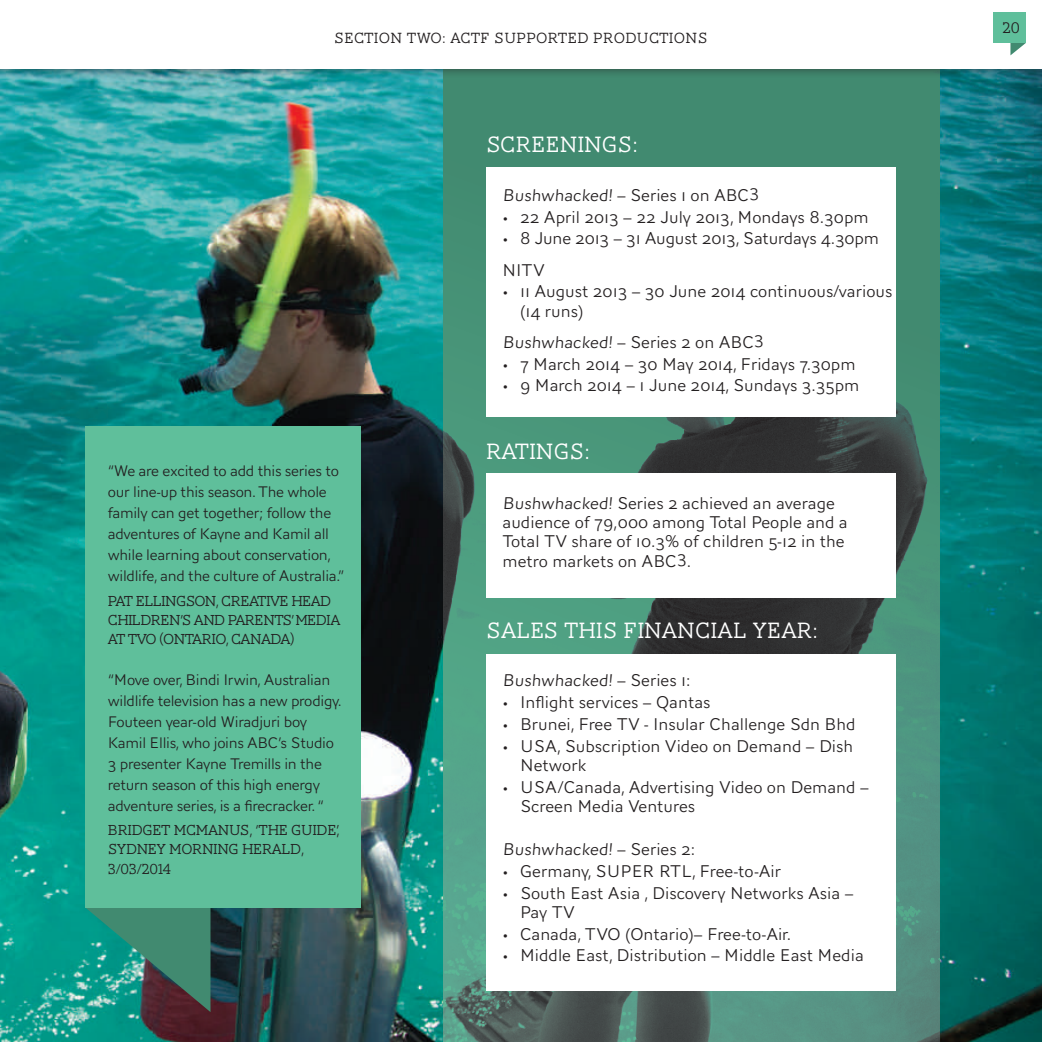
<style>
.page{position:relative;width:1042px;height:1042px;background:#fff}
.page>*{position:absolute;margin:0;border:0;box-sizing:border-box;transform-origin:0 0}
.t1{font:300 22.75px "AW Conqueror Slab";color:#fff}
.t2{font:300 17.5px/19.2px "AW Conqueror Sans";color:#231f20}
.t3{font:300 15.75px/21px "AW Conqueror Sans";letter-spacing:-.02em;color:#231f20}
.t4{font:300 15.75px "AW Conqueror Slab";color:#231f20}
.t5{font:300 15.22px "AW Conqueror Slab";letter-spacing:.02em;color:#231f20}
.t6{font:300 14.88px/19.2px "AW Conqueror Slab";letter-spacing:-.04em;color:#231f20}
.t7{font:300 14.88px/19.2px "AW Conqueror Slab";letter-spacing:-.02em;color:#231f20}
</style>
<div class="page">
<img style="left:0;top:79px;width:1042px;height:963px">
<svg style="left:443px;top:79px;width:496px;height:963px;background:#477f6d"></svg>
<div style="left:0;top:0;width:1042px;height:79px;background:#231f20;opacity:.75"></div>
<div style="left:0;top:0;width:1042px;height:68px;background:#fff"></div>
<svg style="left:1010px;top:43px;width:16px;height:12px"></svg>
<div style="left:993px;top:13px;width:33px;height:30px;background:#5fbf9b"></div>
<div style="left:486px;top:167px;width:409px;height:249px;background:#fff"></div>
<div style="left:486px;top:473px;width:409px;height:125px;background:#fff"></div>
<div style="left:486px;top:655px;width:409px;height:336px;background:#fff"></div>
<svg style="left:85px;top:907px;width:125px;height:105px;background:#368473"></svg>
<div style="left:85px;top:426px;width:276px;height:481px;background:#5fbf9b"></div>
<p class="t5" style="left:334px;top:30px;width:375px">SECTION TWO: ACTF SUPPORTED PRODUCTIONS</p>
<p class="t5" style="left:427px;top:30px;width:189px">ANNUAL RE ORT 2012/13</p>
<p class="t3" style="left:108px;top:460px;width:238px">“We are excited to add this series to our line-up this season. The whole family can get together; follow the adventures of Kayne and Kamil all while learning about conservation, wildlife, and the culture of Australia.”</p>
<p class="t6" style="left:108px;top:591px;width:234px">PAT ELLINGSON, CREATIVE HEAD<br>CHILDREN’S AND PARENTS’MEDIA<br>AT TVO (ONTARIO, CANADA)</p>
<p class="t3" style="left:108px;top:669px;width:235px">“Move over, Bindi Irwin, Australian wildlife television has a new prodigy.<br>Fouteen year-old Wiradjuri boy Kamil Ellis, who joins ABC’s Studio 3 presenter Kayne Tremills in the return season of this high energy adventure series, is a firecracker. “</p>
<p class="t7" style="left:108px;top:820px;width:234px">BRIDGET MCMANUS, ‘THE GUIDE’,<br>SYDNEY MORNING HERALD,<br>3/03/2014</p>
<h1 class="t1" style="left:486px;top:133px;width:153px">SCREENINGS:</h1>
<p class="t2" style="left:502px;top:185px;width:258px">Bushwhacked! – Series 1 on ABC3</p>
<p class="t2" style="left:502px;top:207px;width:367px">• 22 April 2013 – 22 July 2013, Mondays 8.30pm</p>
<p class="t2" style="left:502px;top:223px;width:378px;line-height:31.2px">• 8 June 2013 – 31 August 2013, Saturdays 4.30pm<br>NITV</p>
<p class="t2" style="left:520px;top:282px;width:374px;text-indent:-18px">• 11 August 2013 – 30 June 2014 continuous/various (14 runs)</p>
<p class="t2" style="left:502px;top:332px;width:263px">Bushwhacked! – Series 2 on ABC3</p>
<p class="t2" style="left:502px;top:354px;width:354px">• 7 March 2014 – 30 May 2014, Fridays 7.30pm</p>
<p class="t2" style="left:502px;top:376px;width:358px">• 9 March 2014 – 1 June 2014, Sundays 3.35pm</p>
<h1 class="t1" style="left:486px;top:439px;width:105px">RATINGS:</h1>
<p class="t2" style="left:502px;top:493px;width:347px">Bushwhacked! Series 2 achieved an average audience of 79,000 among Total People and a Total TV share of 10.3% of children 5-12 in the metro markets on ABC3.</p>
<h1 class="t1" style="left:486px;top:618px;width:333px">SALES THIS FINANCIAL YEAR:</h1>
<p class="t2" style="left:502px;top:671px;width:190px">Bushwhacked! – Series 1:</p>
<p class="t2" style="left:502px;top:692px;width:209px">• Inflight services – Qantas</p>
<p class="t2" style="left:502px;top:714px;width:355px">• Brunei, Free TV - Insular Challenge Sdn Bhd</p>
<p class="t2" style="left:520px;top:736px;width:335px;text-indent:-18px">• USA, Subscription Video on Demand – Dish<br>Network</p>
<p class="t2" style="left:520px;top:777px;width:350px;text-indent:-18px">• USA/Canada, Advertising Video on Demand –<br>Screen Media Ventures</p>
<p class="t2" style="left:502px;top:840px;width:194px">Bushwhacked! – Series 2:</p>
<p class="t2" style="left:502px;top:861px;width:280px">• Germany, SUPER RTL, Free-to-Air</p>
<p class="t2" style="left:520px;top:883px;width:335px;text-indent:-18px">• South East Asia , Discovery Networks Asia –<br>Pay TV</p>
<p class="t2" style="left:502px;top:924px;width:290px">• Canada, TVO (Ontario)– Free-to-Air.</p>
<p class="t2" style="left:502px;top:946px;width:363px">• Middle East, Distribution – Middle East Media</p>
<p class="t4" style="left:1002px;top:19px;width:19px">20</p>
</div>
